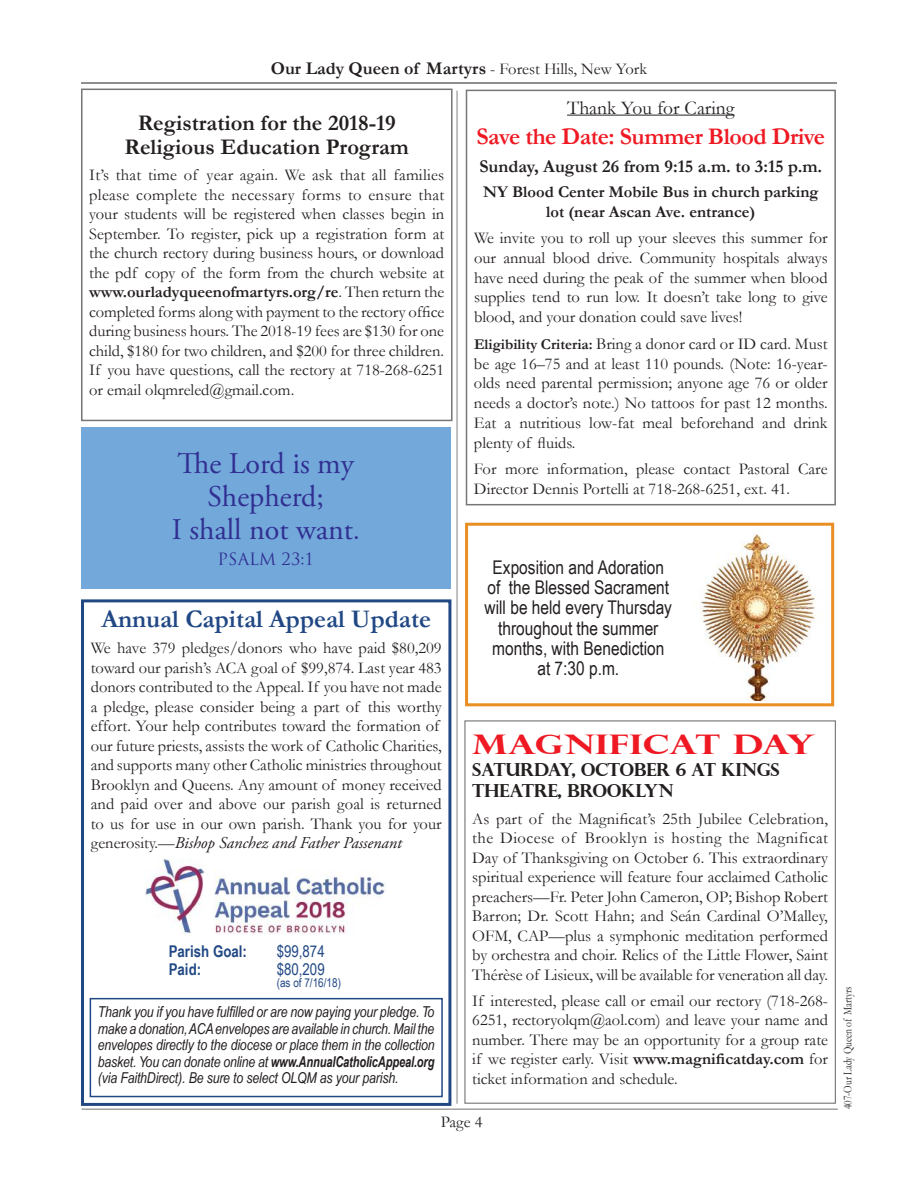
<style>
.page{position:relative;width:918px;height:1188px;background:#fff}
.page>*{position:absolute;margin:0;border:0;box-sizing:border-box;transform-origin:0 0}
.t1{font:30px/33px "Adobe Garamond Pro";color:#313092;text-align:center}
.t2{font:700 27px "Perpetua Titling";letter-spacing:.01em;color:#ef1923;scale:1.33 1}
.t3{font:700 25.5px "Garamond";color:#214884}
.t4{font:700 24px "Garamond";letter-spacing:-.02em;color:#ef1923}
.t5{font:700 22.5px/24px "Garamond";color:#241f1f;text-align:center}
.t6{font:19.5px "Garamond";color:#241f1f}
.t7{font:18.9px/20.2px "Arial Narrow";color:#241f1f;text-align:center}
.t8{font:700 18px "Garamond";color:#241f1f}
.t9{font:700 18px/21.6px "Perpetua Titling";letter-spacing:-.025em;color:#241f1f}
.t10{font:16.5px/19.5px "Garamond";color:#241f1f;text-align:justify}
.t11{font:700 16.5px/19.8px "Garamond";color:#241f1f;text-align:center}
.t12{font:italic 16.5px "Adobe Garamond Pro";color:#241f1f}
.t13{font:16.5px "Trajan Pro";color:#313092}
.t14{font:700 16.2px "Arial Narrow";color:#214884}
.t15{font:16.2px "Arial Narrow";color:#214884}
.t16{font:italic 15px/16.5px "Arial Narrow";letter-spacing:-.01em;color:#241f1f;text-align:justify}
.t17{font:12.15px "Arial Narrow";color:#214884}
.t18{font:12px "Garamond";color:#241f1f;scale:.8 1}
.s1{font-weight:400;font-size:16.5px}
.s2{font-weight:700}
.s3{font-family:"Garamond"}
.s4{font-family:"Garamond";font-style:normal}
.s5{font-weight:700;font-size:15px}
</style>
<div class="page">
<hr style="left:81px;top:83px;width:756px;height:1px;background:#241f1f">
<div style="left:81px;top:89px;width:372px;height:332px;border:2px solid #777576"></div>
<img style="left:146px;top:859px;width:239px;height:75px">
<hr style="left:82px;top:1109px;width:756px;height:1px;background:#838182">
<hr style="left:457px;top:91px;width:1px;height:1013px;background:#838182">
<div style="left:81px;top:599px;width:370px;height:507px;border:3px solid #214884"></div>
<div style="left:90px;top:998px;width:353px;height:99px;border:2px solid #214884"></div>
<hr style="left:567px;top:115px;width:168px;height:1px;background:#241f1f">
<div style="left:466px;top:90px;width:370px;height:415px;border:2px solid #777576"></div>
<img style="left:700px;top:530px;width:122px;height:171px">
<div style="left:465px;top:523px;width:369px;height:183px;border:3px solid #e88e23"></div>
<div style="left:464px;top:720px;width:372px;height:384px;border:1px solid #777576"></div>
<div style="left:81px;top:428px;width:370px;height:161px;background:#73a8da"></div>
<p class="t8" style="left:271px;top:56px;width:378px">Our Lady Queen of Martyrs <span class="s1">- Forest Hills, New York</span></p>
<h3 class="t5" style="left:125px;top:111px;width:286px">Registration for the 2018-19<br>Religious Education Program</h3>
<p class="t10" style="left:89px;top:165px;width:357px">It’s that time of year again. We ask that all families please complete the necessary forms to ensure that your students will be registered when classes begin in September. To register, pick up a registration form at the church rectory during business hours, or download the pdf copy of the form from the church website at <span class="s2">www.ourladyqueenofmartyrs.org/re</span>. Then return the completed forms along with payment to the rectory office during business hours. The 2018-19 fees are $130 for one child, $180 for two children, and $200 for three children.<br>If you have questions, call the rectory at 718-268-6251 or email olqmreled@gmail.com.</p>
<h1 class="t1" style="left:172px;top:448px;width:189px">The Lord is my<br>Shepherd;<br>I shall not want<span class="s3">.</span></h1>
<p class="t13" style="left:218px;top:549px;width:98px">PSALM 23:1</p>
<h3 class="t3" style="left:101px;top:601px;width:331px">Annual Capital Appeal Update</h3>
<p class="t10" style="left:91px;top:638px;width:352px;text-align:left">We have 379 pledges/donors who have paid $80,209 toward our parish’s ACA goal of $99,874. Last year 483 donors contributed to the Appeal. If you have not made a pledge, please consider being a part of this worthy effort. Your help contributes toward the formation of our future priests, assists the work of Catholic Charities, and supports many other Catholic ministries throughout Brooklyn and Queens. Any amount of money received and paid over and above our parish goal is returned to us for use in our own parish. Thank you for your</p>
<p class="t12" style="left:91px;top:833px;width:313px"><span class="s4">generosity.—</span>Bishop Sanchez and Father Passenant</p>
<p class="t14" style="left:169px;top:939px;width:80px">Parish Goal:</p>
<p class="t15" style="left:277px;top:940px;width:50px">$99,874</p>
<p class="t14" style="left:169px;top:957px;width:34px">Paid:</p>
<p class="t15" style="left:277px;top:957px;width:50px">$80,209</p>
<p class="t17" style="left:277px;top:974px;width:66px">(as of 7/16/18)</p>
<p class="t16" style="left:98px;top:1003px;width:338px">Thank you if you have fulfilled or are now paying your pledge. To make a donation, ACA envelopes are available in church. Mail the envelopes directly to the diocese or place them in the collection basket. You can donate online at <span class="s2">www.AnnualCatholicAppeal.org </span>(via FaithDirect). Be sure to select OLQM as your parish.</p>
<p class="t6" style="left:567px;top:94px;width:169px">Thank You for Caring</p>
<h3 class="t4" style="left:477px;top:120px;width:350px">Save the Date: Summer Blood Drive</h3>
<p class="t8" style="left:479px;top:154px;width:344px">Sunday, August 26 from 9:15 a.m. to 3:15 p.m.</p>
<p class="t11" style="left:483px;top:182px;width:337px">NY Blood Center Mobile Bus in church parking lot (near Ascan Ave. entrance)</p>
<p class="t10" style="left:474px;top:228px;width:355px">We invite you to roll up your sleeves this summer for our annual blood drive. Community hospitals always have need during the peak of the summer when blood supplies tend to run low. It doesn’t take long to give blood, and your donation could save lives!</p>
<p class="t10" style="left:474px;top:333px;width:355px"><span class="s5">Eligibility Criteria:</span> Bring a donor card or ID card. Must be age 16–75 and at least 110 pounds. (Note: 16-year&shy;olds need parental permission; anyone age 76 or older needs a doctor’s note.) No tattoos for past 12 months.<br>Eat a nutritious low-fat meal beforehand and drink plenty of fluids.</p>
<p class="t10" style="left:474px;top:459px;width:355px">For more information, please contact Pastoral Care<br>Director Dennis Portelli at 718-268-6251, ext. 41.</p>
<p class="t7" style="left:485px;top:556px;width:189px">Exposition and Adoration of the Blessed Sacrament will be held every Thursday throughout the summer months, with Benediction at 7:30 p.m.</p>
<h2 class="t2" style="left:472px;top:728px;width:260px">MAGNIFICAT DAY</h2>
<p class="t9" style="left:472px;top:758px;width:309px">SATURDAY, OCTOBER 6 AT KINGS<br>THEATRE, BROOKLYN</p>
<p class="t10" style="left:472px;top:808px;width:357px">As part of the Magnificat’s 25th Jubilee Celebration, the Diocese of Brooklyn is hosting the Magnificat Day of Thanksgiving on October 6. This extraordinary spiritual experience will feature four acclaimed Catholic preachers—Fr. Peter John Cameron, OP; Bishop Robert Barron; Dr. Scott Hahn; and Seán Cardinal O’Malley, OFM, CAP—plus a symphonic meditation performed by orchestra and choir. Relics of the Little Flower, Saint Thérèse of Lisieux, will be available for veneration all day.</p>
<p class="t10" style="left:472px;top:990px;width:357px">If interested, please call or email our rectory (718-268- 6251, rectoryolqm@aol.com) and leave your name and number. There may be an opportunity for a group rate if we register early. Visit <span class="s2">www.magnificatday.com</span> for ticket information and schedule.</p>
<p class="t10" style="left:441px;top:1111px;width:43px">Page 4</p>
<p class="t18" style="left:840px;top:1109px;width:155px;rotate:-90deg">407-Our Lady Queen of Martyrs</p>
</div>
